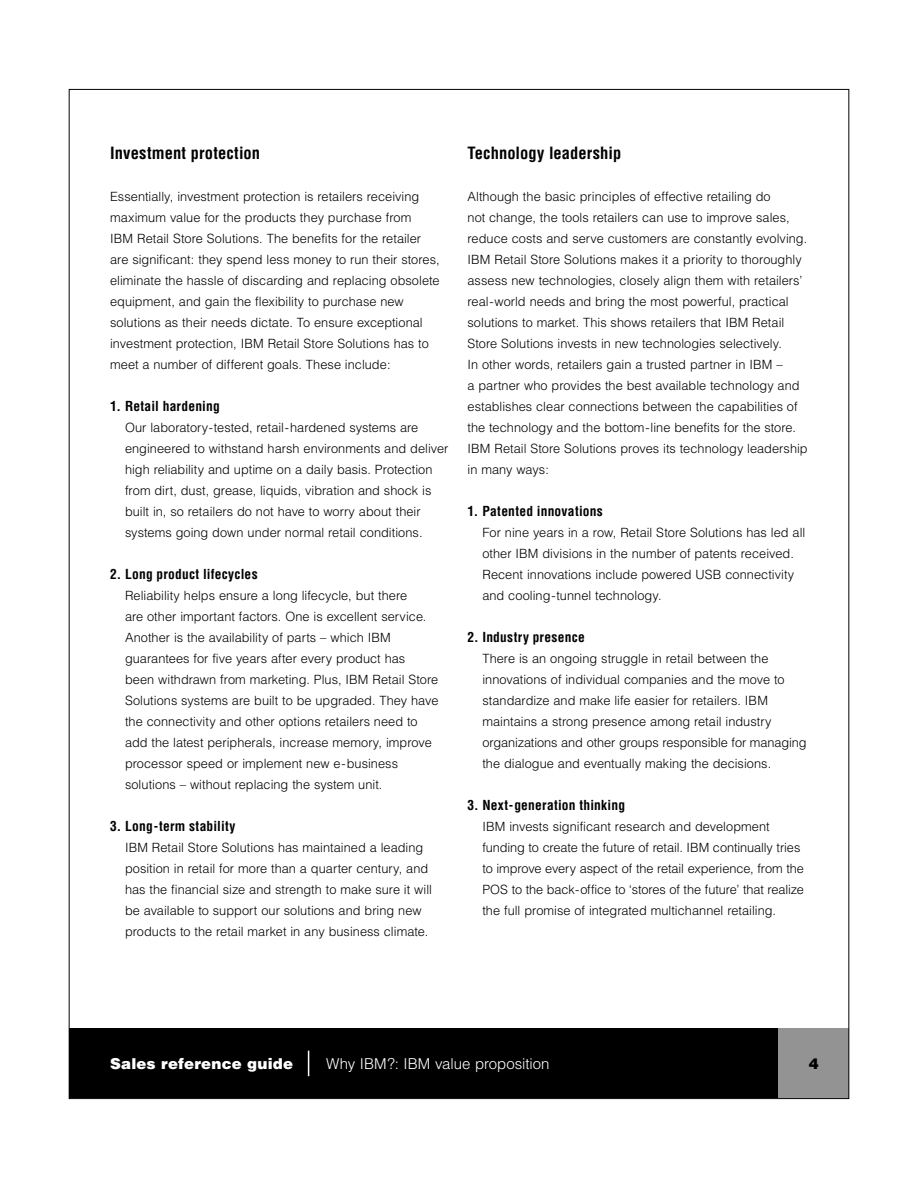
<style>
.page{position:relative;width:918px;height:1188px;background:#fff}
.page>*{position:absolute;margin:0;border:0;box-sizing:border-box;transform-origin:0 0}
.Main{font:700 condensed 16.5px "Helvetica";letter-spacing:.005em;color:#000}
.t1{font:300 15px "Helvetica";color:#fff}
.t2{font:900 15px "Helvetica";letter-spacing:.015em;color:#fff}
.t3{font:900 15px "Helvetica";color:#000}
.Subhead{font:700 condensed 13.5px "Helvetica";letter-spacing:.015em;color:#000}
.Helv_tex_indent{font:300 12.75px/21px "Helvetica";color:#000}
.BR_2_3_column_Helvetica_text{font:300 12.75px/21px "Helvetica";letter-spacing:.005em;color:#000}
</style>
<div class="page">
<div style="left:69px;top:1028px;width:780px;height:71px;background:#000"></div>
<div style="left:778px;top:1028px;width:71px;height:71px;background:#939393"></div>
<svg style="left:308px;top:1051px;width:1px;height:25px"></svg>
<p class="Main" style="left:110px;top:143px;width:152px">Investment protection</p>
<p class="BR_2_3_column_Helvetica_text" style="left:110px;top:186px;width:331px">Essentially, investment protection is retailers receiving maximum value for the products they purchase from<br>IBM Retail Store Solutions. The benefits for the retailer are significant: they spend less money to run their stores, eliminate the hassle of discarding and replacing obsolete equipment, and gain the flexibility to purchase new solutions as their needs dictate. To ensure exceptional investment protection, IBM Retail Store Solutions has to meet a number of different goals. These include:</p>
<p class="Subhead" style="left:110px;top:398px;width:111px">1. Retail hardening</p>
<p class="Helv_tex_indent" style="left:125px;top:417px;width:325px">Our laboratory-tested, retail-hardened systems are engineered to withstand harsh environments and deliver high reliability and uptime on a daily basis. Protection from dirt, dust, grease, liquids, vibration and shock is built in, so retailers do not have to worry about their systems going down under normal retail conditions.</p>
<p class="Subhead" style="left:110px;top:566px;width:149px">2. Long product lifecycles</p>
<p class="Helv_tex_indent" style="left:125px;top:585px;width:315px">Reliability helps ensure a long lifecycle, but there<br>are other important factors. One is excellent service.<br>Another is the availability of parts – which IBM guarantees for five years after every product has<br>been withdrawn from marketing. Plus, IBM Retail Store Solutions systems are built to be upgraded. They have the connectivity and other options retailers need to add the latest peripherals, increase memory, improve processor speed or implement new e-business solutions – without replacing the system unit.</p>
<p class="Subhead" style="left:110px;top:818px;width:127px">3. Long-term stability</p>
<p class="Helv_tex_indent" style="left:125px;top:837px;width:308px">IBM Retail Store Solutions has maintained a leading position in retail for more than a quarter century, and has the financial size and strength to make sure it will be available to support our solutions and bring new products to the retail market in any business climate.</p>
<p class="Main" style="left:468px;top:143px;width:155px">Technology leadership</p>
<p class="BR_2_3_column_Helvetica_text" style="left:468px;top:186px;width:342px">Although the basic principles of effective retailing do<br>not change, the tools retailers can use to improve sales, reduce costs and serve customers are constantly evolving.<br>IBM Retail Store Solutions makes it a priority to thoroughly assess new technologies, closely align them with retailers’ real-world needs and bring the most powerful, practical solutions to market. This shows retailers that IBM Retail Store Solutions invests in new technologies selectively.<br>In other words, retailers gain a trusted partner in IBM –<br>a partner who provides the best available technology and establishes clear connections between the capabilities of the technology and the bottom-line benefits for the store.<br>IBM Retail Store Solutions proves its technology leadership in many ways:</p>
<p class="Subhead" style="left:468px;top:503px;width:137px">1. Patented innovations</p>
<p class="Helv_tex_indent" style="left:482px;top:522px;width:324px">For nine years in a row, Retail Store Solutions has led all other IBM divisions in the number of patents received.<br>Recent innovations include powered USB connectivity and cooling-tunnel technology.</p>
<p class="Subhead" style="left:468px;top:629px;width:119px">2. Industry presence</p>
<p class="Helv_tex_indent" style="left:482px;top:648px;width:326px">There is an ongoing struggle in retail between the innovations of individual companies and the move to standardize and make life easier for retailers. IBM maintains a strong presence among retail industry organizations and other groups responsible for managing the dialogue and eventually making the decisions.</p>
<p class="Subhead" style="left:468px;top:797px;width:159px">3. Next-generation thinking</p>
<p class="Helv_tex_indent" style="left:482px;top:816px;width:323px">IBM invests significant research and development funding to create the future of retail. IBM continually tries to improve every aspect of the retail experience, from the POS to the back-office to ‘stores of the future’ that realize the full promise of integrated multichannel retailing.</p>
<p class="t2" style="left:110px;top:1054px;width:185px">Sales reference guide</p>
<p class="t1" style="left:326px;top:1055px;width:225px">Why IBM?: IBM value proposition</p>
<p class="t3" style="left:809px;top:1054px;width:12px">4</p>
</div>
